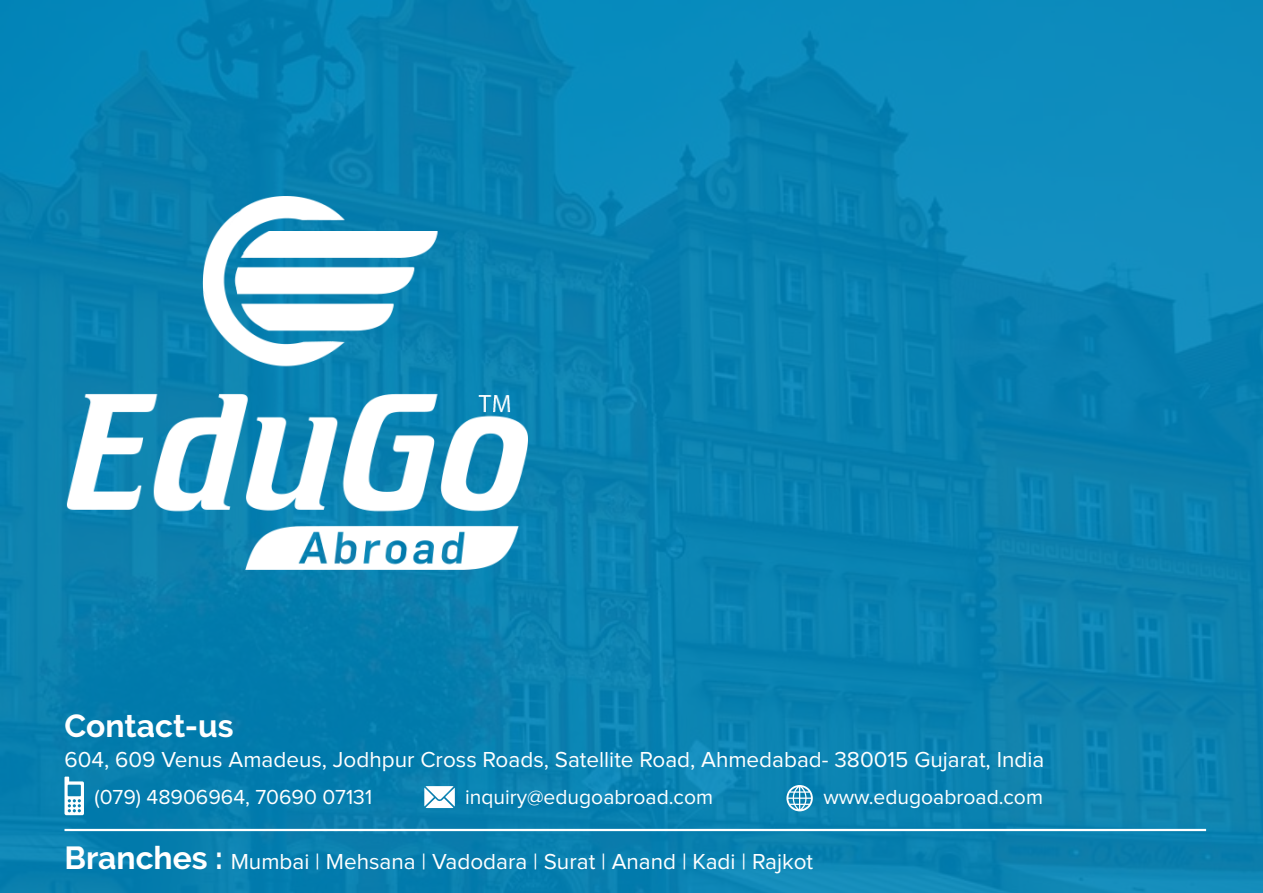
<style>
.page{position:relative;width:1263px;height:893px;background:#fff}
.page>*{position:absolute;margin:0;border:0;box-sizing:border-box;transform-origin:0 0}
.t1{font:700 31.8px "Raleway";color:#fff}
.t2{font:22.5px "Proxima Nova";color:#fff}
.t3{font:21px "Proxima Nova";color:#fff}
.s1{font-family:"Raleway";font-weight:700;font-size:31.8px}
</style>
<div class="page">
<div style="left:0;top:0;width:1263px;height:893px;background:linear-gradient(to right,#057eaf,#0d85b5)"></div>
<hr style="left:64px;top:829px;width:1142px;height:2px;background:#fff">
<svg style="left:64px;top:777px;width:20px;height:38px"></svg>
<svg style="left:424px;top:786px;width:31px;height:22px"></svg>
<svg style="left:786px;top:785px;width:27px;height:26px"></svg>
<img style="left:49px;top:180px;width:496px;height:406px">
<h1 class="t1" style="left:64px;top:707px;width:171px">Contact-us</h1>
<p class="t2" style="left:64px;top:749px;width:981px">604, 609 Venus Amadeus, Jodhpur Cross Roads, Satellite Road, Ahmedabad- 380015 Gujarat, India</p>
<p class="t3" style="left:94px;top:788px;width:279px">(079) 48906964, 70690 07131</p>
<p class="t3" style="left:465px;top:787px;width:250px">inquiry@edugoabroad.com</p>
<p class="t3" style="left:823px;top:788px;width:221px">www.edugoabroad.com</p>
<p class="t2" style="left:64px;top:851px;width:750px"><span class="s1">Branches :</span> Mumbai | Mehsana | Vadodara | Surat | Anand | Kadi | Rajkot</p>
</div>
